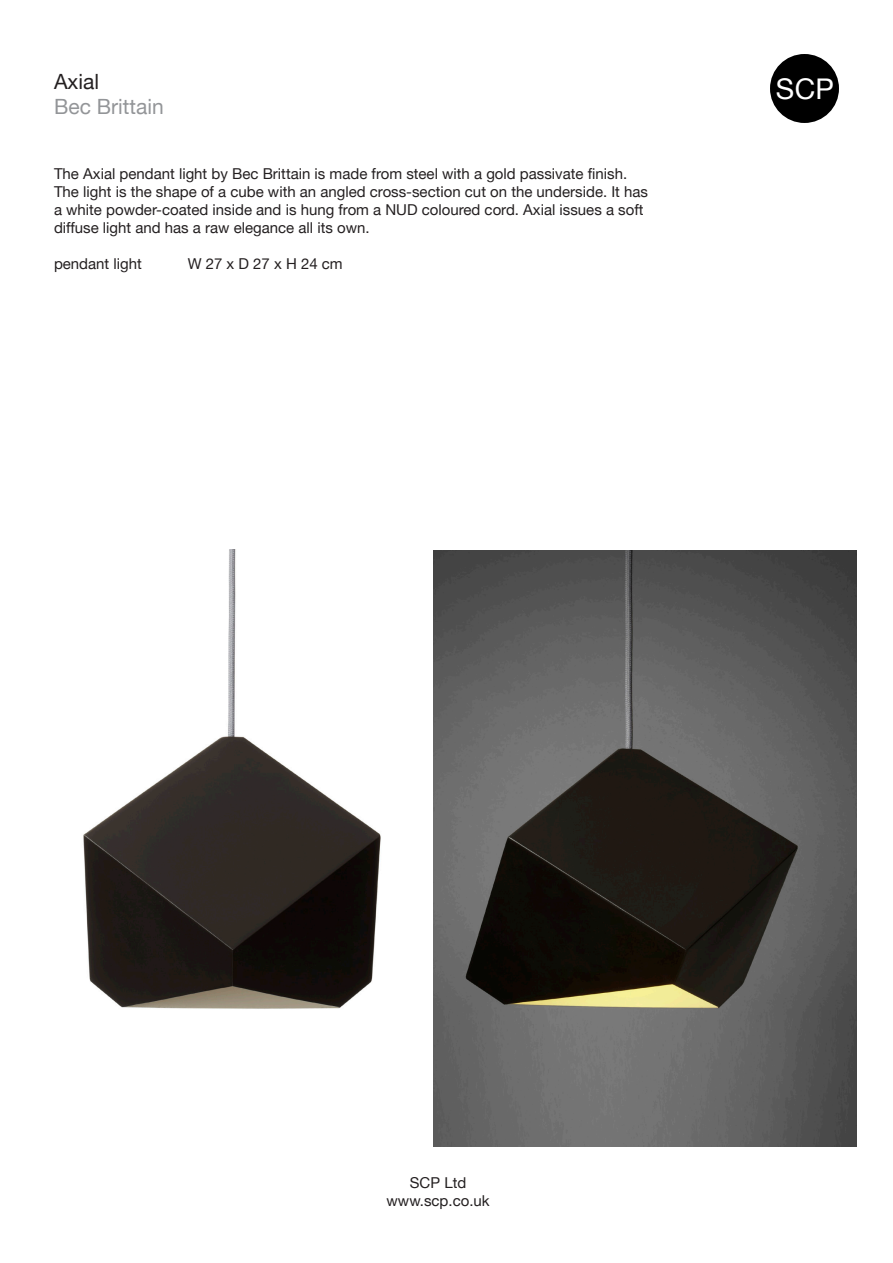
<style>
.page{position:relative;width:893px;height:1263px;background:#fff}
.page>*{position:absolute;margin:0;border:0;box-sizing:border-box;transform-origin:0 0}
.t1{font:28.5px "Helvetica Neue";color:#fff}
.t2{font:21px "Helvetica Neue";color:#939598}
.t3{font:21px "Helvetica Neue";color:#231f20}
.t4{font:15px/18px "Helvetica Neue";color:#231f20;text-align:center}
</style>
<div class="page">
<div style="left:770px;top:54px;width:69px;height:69px;background:#000;border-radius:50%"></div>
<img style="left:83px;top:550px;width:351px;height:508px">
<img style="left:434px;top:550px;width:423px;height:597px">
<p class="t3" style="left:54px;top:69px;width:47px">Axial</p>
<p class="t2" style="left:54px;top:94px;width:111px">Bec Brittain</p>
<p class="t4" style="left:54px;top:165px;width:596px;text-align:left">The Axial pendant light by Bec Brittain is made from steel with a gold passivate finish.<br>The light is the shape of a cube with an angled cross-section cut on the underside. It has a white powder-coated inside and is hung from a NUD coloured cord. Axial issues a soft diffuse light and has a raw elegance all its own.</p>
<p class="t4" style="left:54px;top:255px;width:89px">pendant light</p>
<p class="t4" style="left:188px;top:255px;width:157px">W 27 x D 27 x H 24 cm</p>
<h1 class="t1" style="left:776px;top:72px;width:60px">SCP</h1>
<p class="t4" style="left:387px;top:1173px;width:105px">SCP Ltd www.scp.co.uk</p>
</div>
